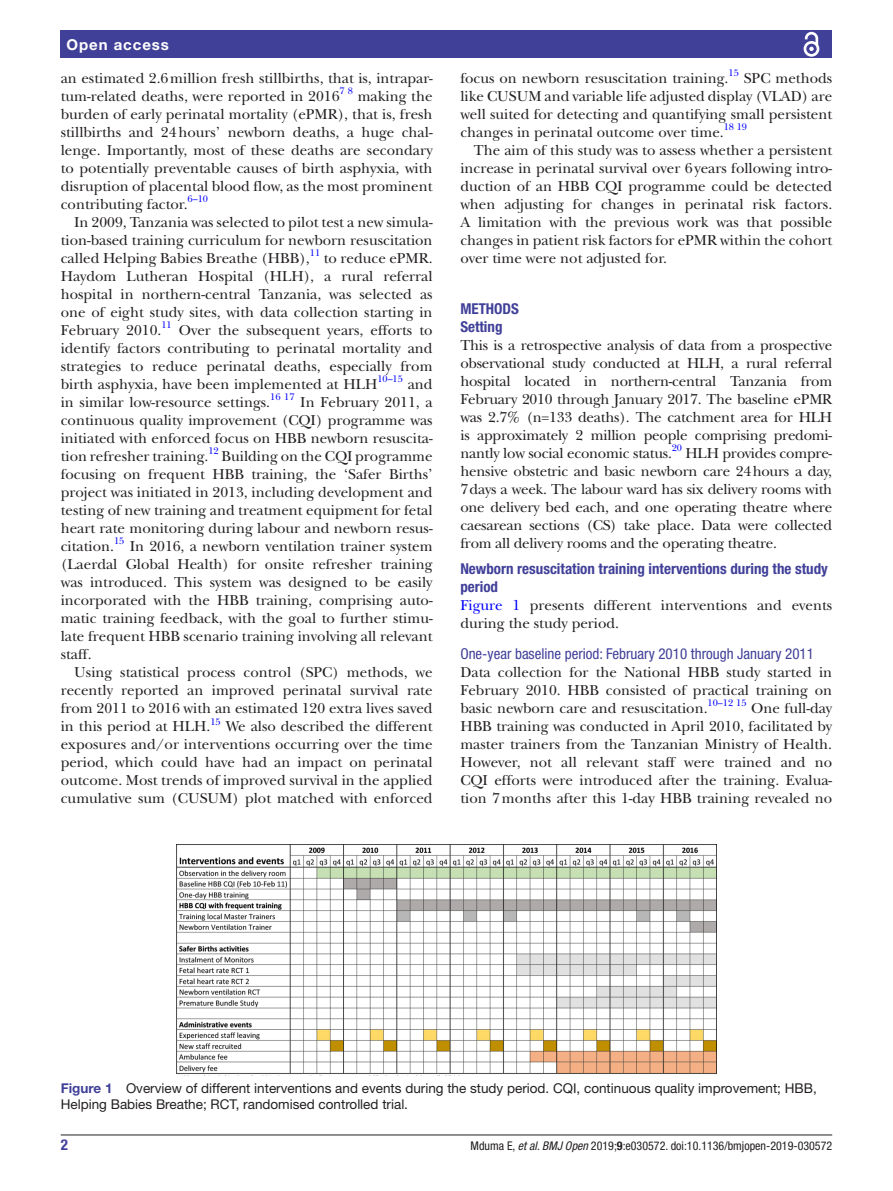
<style>
.page{position:relative;width:893px;height:1191px;background:#fff}
.page>*{position:absolute;margin:0;border:0;box-sizing:border-box;transform-origin:0 0}
.t1{font:15px/18px "New Baskerville";color:#231f20;text-align:justify}
.t2{font:700 condensed 15px/18px "Helvetica Neue LT Std";color:#414099}
.t3{font:condensed 15px "Helvetica Neue LT Std";color:#414099}
.t4{font:700 15px "Helvetica Neue LT Std";letter-spacing:.065em;color:#fff}
.t5{font:13.5px/16.2px "Helvetica Neue LT Std";color:#231f20}
.t6{font:condensed 12px "Helvetica Neue LT Std";color:#231f20}
.t7{font:9.9px "New Baskerville";color:#00f}
.s1{color:#00f}
.s2{font-weight:700;color:#414099}
.s3{font-style:italic}
.s4{font-weight:700}
</style>
<div class="page">
<hr style="left:61px;top:1134px;width:771px;height:1px;background:#231f20">
<div style="left:61px;top:31px;width:771px;height:27px;background:#414099"></div>
<svg style="left:803px;top:31px;width:17px;height:26px"></svg>
<img style="left:176px;top:844px;width:540px;height:230px">
<p class="t4" style="left:66px;top:35px;width:104px">Open access</p>
<p class="t1" style="left:61px;top:69px;width:373px">an estimated 2.6million fresh stillbirths, that is, intrapar&shy;tum-related deaths, were reported in 2016</p>
<p class="t7" style="left:339px;top:85px;width:15px">7 8</p>
<p class="t1" style="left:61px;top:87px;width:373px;text-indent:297px">making the burden of early perinatal mortality (ePMR), that is, fresh stillbirths and 24hours’ newborn deaths, a huge chal&shy;lenge. Importantly, most of these deaths are secondary to potentially preventable causes of birth asphyxia, with disruption of placental blood flow, as the most prominent contributing factor.</p>
<p class="t7" style="left:188px;top:193px;width:22px">6–10</p>
<p class="t1" style="left:61px;top:213px;width:373px;text-indent:14px">In 2009, Tanzania was selected to pilot test a new simula&shy;tion-based training curriculum for newborn resuscitation called Helping Babies Breathe (HBB),</p>
<p class="t7" style="left:310px;top:247px;width:12px">11</p>
<p class="t1" style="left:61px;top:249px;width:373px;text-indent:263px">to reduce ePMR.<br>Haydom Lutheran Hospital (HLH), a rural referral hospital in northern-central Tanzania, was selected as one of eight study sites, with data collection starting in February 2010.</p>
<p class="t7" style="left:161px;top:319px;width:12px">11</p>
<p class="t1" style="left:61px;top:321px;width:373px;text-indent:118px">Over the subsequent years, efforts to identify factors contributing to perinatal mortality and strategies to reduce perinatal deaths, especially from birth asphyxia, have been implemented at HLH</p>
<p class="t7" style="left:377px;top:373px;width:27px">10–15</p>
<p class="t1" style="left:408px;top:375px;width:26px">and</p>
<p class="t7" style="left:270px;top:391px;width:26px">16 17</p>
<p class="t1" style="left:61px;top:393px;width:373px;text-indent:240px">In February 2011, a continuous quality improvement (CQI) programme was initiated with enforced focus on HBB newborn resuscita&shy;tion refresher training.<sup>12</sup> Building on the CQI programme focusing on frequent HBB training, the ‘Safer Births’ project was initiated in 2013, including development and testing of new training and treatment equipment for fetal heart rate monitoring during labour and newborn resus&shy;citation.</p>
<p class="t1" style="left:61px;top:393px;width:211px">in similar low-resource settings.</p>
<p class="t7" style="left:114px;top:535px;width:12px">15</p>
<p class="t1" style="left:61px;top:537px;width:373px;text-indent:69px">In 2016, a newborn ventilation trainer system (Laerdal Global Health) for onsite refresher training was introduced. This system was designed to be easily incorporated with the HBB training, comprising auto&shy;matic training feedback, with the goal to further stimu&shy;late frequent HBB scenario training involving all relevant staff.</p>
<p class="t1" style="left:61px;top:663px;width:373px;text-indent:14px">Using statistical process control (SPC) methods, we recently reported an improved perinatal survival rate from 2011 to 2016 with an estimated 120 extra lives saved in this period at HLH.</p>
<p class="t7" style="left:210px;top:715px;width:12px">15</p>
<p class="t1" style="left:61px;top:717px;width:373px;text-indent:165px">We also described the different exposures and/or interventions occurring over the time period, which could have had an impact on perinatal outcome. Most trends of improved survival in the applied cumulative sum (CUSUM) plot matched with enforced</p>
<p class="t1" style="left:460px;top:69px;width:270px">focus on newborn resuscitation training.</p>
<p class="t7" style="left:728px;top:67px;width:12px">15</p>
<p class="t1" style="left:460px;top:69px;width:373px;text-indent:283px">SPC methods like CUSUM and variable life adjusted display (VLAD) are well suited for detecting and quantifying small persistent changes in perinatal outcome over time.</p>
<p class="t7" style="left:724px;top:121px;width:25px">18 19</p>
<p class="t1" style="left:460px;top:141px;width:373px;text-indent:14px">The aim of this study was to assess whether a persistent increase in perinatal survival over 6years following intro&shy;duction of an HBB CQI programme could be detected when adjusting for changes in perinatal risk factors.<br>A limitation with the previous work was that possible changes in patient risk factors for ePMR within the cohort over time were not adjusted for.</p>
<p class="t2" style="left:460px;top:299px;width:60px">Methods<br>Setting</p>
<p class="t1" style="left:460px;top:336px;width:373px">This is a retrospective analysis of data from a prospective observational study conducted at HLH, a rural referral hospital located in northern-central Tanzania from February 2010 through January 2017. The baseline ePMR was 2.7% (n=133 deaths). The catchment area for HLH is approximately 2 million people comprising predomi&shy;nantly low social economic status.</p>
<p class="t7" style="left:672px;top:442px;width:12px">20</p>
<p class="t1" style="left:460px;top:444px;width:373px;text-indent:225px">HLH provides compre&shy;hensive obstetric and basic newborn care 24hours a day, 7days a week. The labour ward has six delivery rooms with one delivery bed each, and one operating theatre where caesarean sections (CS) take place. Data were collected from all delivery rooms and the operating theatre.</p>
<p class="t2" style="left:460px;top:559px;width:369px">Newborn resuscitation training interventions during the study period</p>
<p class="t1" style="left:460px;top:596px;width:373px"><span class="s1">Figure 1</span> presents different interventions and events during the study period.</p>
<p class="t3" style="left:460px;top:645px;width:355px">One-year baseline period: February 2010 through January 2011</p>
<p class="t1" style="left:460px;top:663px;width:373px">Data collection for the National HBB study started in February 2010. HBB consisted of practical training on basic newborn care and resuscitation.<sup>10–12</sup> <sup>15</sup> One full-day HBB training was conducted in April 2010, facilitated by master trainers from the Tanzanian Ministry of Health.<br>However, not all relevant staff were trained and no CQI efforts were introduced after the training. Evalua&shy;tion 7months after this 1-day HBB training revealed no</p>
<p class="t5" style="left:61px;top:1080px;width:757px"><span class="s2">Figure 1</span> Overview of different interventions and events during the study period. CQI, continuous quality improvement; HBB,<br>Helping Babies Breathe; RCT, randomised controlled trial.</p>
<p class="t2" style="left:61px;top:1135px;width:9px">2</p>
<p class="t6" style="left:471px;top:1138px;width:363px">Mduma E, <span class="s3">et al</span>. <span class="s3">BMJ Open</span> 2019;<span class="s4">9</span>:e030572. doi:10.1136/bmjopen-2019-030572</p>
</div>
